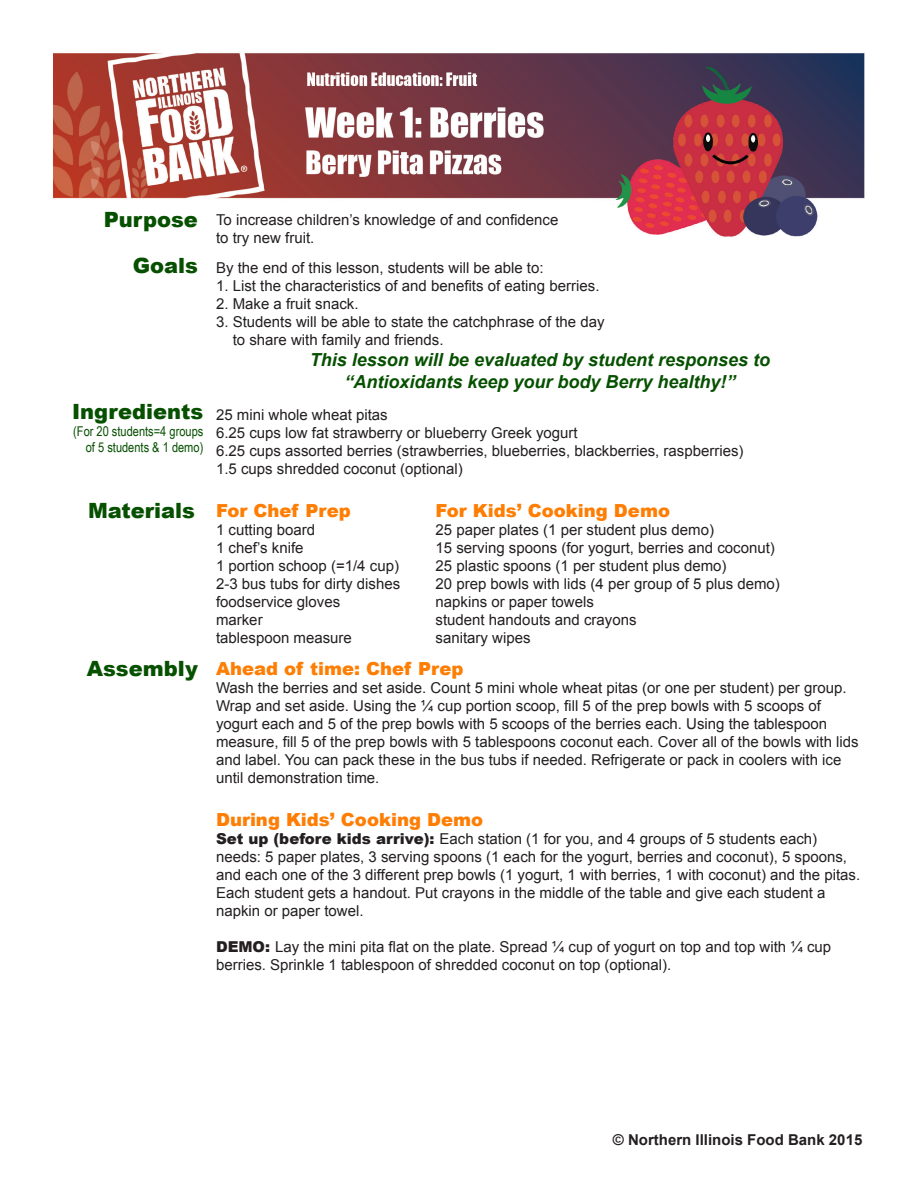
<style>
.page{position:relative;width:918px;height:1188px;background:#fff}
.page>*{position:absolute;margin:0;border:0;box-sizing:border-box;transform-origin:0 0}
.t1{font:900 21px "Arial";color:#065000}
.t2{font:italic 700 18px "Arial";color:#065000}
.t3{font:900 18px "Arial";color:#fe7d03}
.t4{font:15px/18px "Arial";color:#231f20}
.t5{font:700 15px "Arial";color:#231f20}
.t6{font:13.5px "Arial Narrow";color:#065000}
.s1{font-weight:900}
</style>
<div class="page">
<img style="left:53px;top:53px;width:812px;height:184px">
<p class="t1" style="left:104px;top:204px;width:96px">Purpose</p>
<p class="t4" style="left:216px;top:210px;width:344px">To increase children’s knowledge of and confidence to try new fruit.</p>
<p class="t4" style="left:216px;top:258px;width:329px">By the end of this lesson, students will be able to:</p>
<p class="t4" style="left:216px;top:276px;width:385px">1. List the characteristics of and benefits of eating berries.</p>
<p class="t4" style="left:216px;top:294px;width:144px">2. Make a fruit snack.</p>
<p class="t4" style="left:216px;top:312px;width:390px">3. Students will be able to state the catchphrase of the day</p>
<p class="t4" style="left:233px;top:330px;width:212px">to share with family and friends.</p>
<p class="t2" style="left:310px;top:348px;width:462px">This lesson will be evaluated by student responses to</p>
<p class="t2" style="left:344px;top:369px;width:393px">“Antioxidants keep your body Berry healthy!”</p>
<p class="t4" style="left:216px;top:406px;width:173px">25 mini whole wheat pitas</p>
<p class="t4" style="left:216px;top:424px;width:363px">6.25 cups low fat strawberry or blueberry Greek yogurt</p>
<p class="t4" style="left:216px;top:442px;width:529px">6.25 cups assorted berries (strawberries, blueberries, blackberries, raspberries)</p>
<p class="t4" style="left:216px;top:460px;width:248px">1.5 cups shredded coconut (optional)</p>
<p class="t3" style="left:216px;top:498px;width:136px">For Chef Prep</p>
<p class="t4" style="left:216px;top:521px;width:101px">1 cutting board</p>
<p class="t4" style="left:216px;top:539px;width:89px">1 chef’s knife</p>
<p class="t4" style="left:216px;top:557px;width:185px">1 portion schoop (=1/4 cup)</p>
<p class="t4" style="left:216px;top:575px;width:186px">2-3 bus tubs for dirty dishes</p>
<p class="t4" style="left:216px;top:593px;width:126px">foodservice gloves</p>
<p class="t4" style="left:216px;top:611px;width:48px">marker</p>
<p class="t4" style="left:216px;top:629px;width:137px">tablespoon measure</p>
<p class="t3" style="left:216px;top:655px;width:249px">Ahead of time: Chef Prep</p>
<p class="t4" style="left:216px;top:679px;width:644px">Wash the berries and set aside. Count 5 mini whole wheat pitas (or one per student) per group.<br>Wrap and set aside. Using the ¼ cup portion scoop, fill 5 of the prep bowls with 5 scoops of yogurt each and 5 of the prep bowls with 5 scoops of the berries each. Using the tablespoon measure, fill 5 of the prep bowls with 5 tablespoons coconut each. Cover all of the bowls with lids and label. You can pack these in the bus tubs if needed. Refrigerate or pack in coolers with ice until demonstration time.</p>
<p class="t3" style="left:216px;top:807px;width:269px">During Kids’ Cooking Demo</p>
<p class="t4" style="left:216px;top:830px;width:646px"><span class="s1">Set up (before kids arrive):</span> Each station (1 for you, and 4 groups of 5 students each) needs: 5 paper plates, 3 serving spoons (1 each for the yogurt, berries and coconut), 5 spoons, and each one of the 3 different prep bowls (1 yogurt, 1 with berries, 1 with coconut) and the pitas.<br>Each student gets a handout. Put crayons in the middle of the table and give each student a napkin or paper towel.</p>
<p class="t4" style="left:216px;top:938px;width:617px"><span class="s1">DEMO:</span> Lay the mini pita flat on the plate. Spread ¼ cup of yogurt on top and top with ¼ cup berries. Sprinkle 1 tablespoon of shredded coconut on top (optional).</p>
<p class="t1" style="left:133px;top:250px;width:67px">Goals</p>
<p class="t1" style="left:72px;top:397px;width:133px">Ingredients</p>
<p class="t6" style="left:73px;top:421px;width:132px">(For 20 students=4 groups</p>
<p class="t6" style="left:86px;top:437px;width:119px">of 5 students &amp; 1 demo)</p>
<p class="t1" style="left:88px;top:496px;width:108px">Materials</p>
<p class="t3" style="left:436px;top:498px;width:236px">For Kids’ Cooking Demo</p>
<p class="t4" style="left:436px;top:521px;width:280px">25 paper plates (1 per student plus demo)</p>
<p class="t4" style="left:436px;top:539px;width:341px">15 serving spoons (for yogurt, berries and coconut)</p>
<p class="t4" style="left:436px;top:557px;width:292px">25 plastic spoons (1 per student plus demo)</p>
<p class="t4" style="left:436px;top:575px;width:346px">20 prep bowls with lids (4 per group of 5 plus demo)</p>
<p class="t4" style="left:436px;top:593px;width:160px">napkins or paper towels</p>
<p class="t4" style="left:436px;top:611px;width:202px">student handouts and crayons</p>
<p class="t4" style="left:436px;top:629px;width:97px">sanitary wipes</p>
<p class="t1" style="left:87px;top:653px;width:113px">Assembly</p>
<p class="t5" style="left:613px;top:1130px;width:251px">© Northern Illinois Food Bank 2015</p>
</div>
